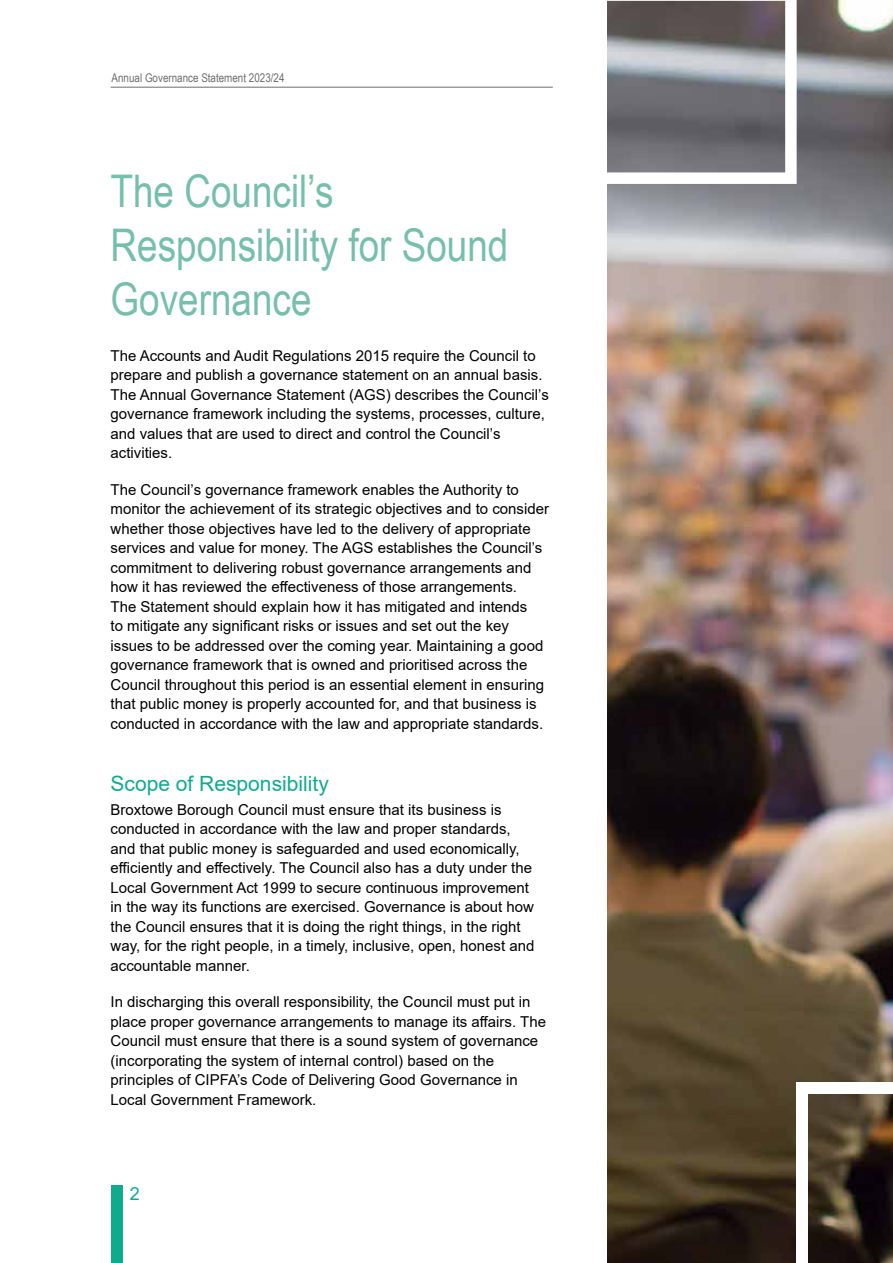
<style>
.page{position:relative;width:893px;height:1263px;background:#fff}
.page>*{position:absolute;margin:0;border:0;box-sizing:border-box;transform-origin:0 0}
.t1{font:45px/54px "Arial Narrow";color:#75bfab}
.t2{font:21px "Arial";color:#0eac8f}
.t3{font:18px "Arial";color:#0eac8f}
.t4{font:15px/19.5px "Arial";color:#000}
.t5{font:12px "Arial Narrow";color:#6d6e71}
</style>
<div class="page">
<div style="left:111px;top:1185px;width:12px;height:78px;background:#0eac8f"></div>
<img style="left:607px;top:0;width:286px;height:1263px">
<div style="left:796px;top:1083px;width:11px;height:180px;background:#fff"></div>
<div style="left:796px;top:1082px;width:97px;height:12px;background:#fff"></div>
<svg style="left:607px;top:0;width:190px;height:184px;background:#868589"></svg>
<hr style="left:111px;top:87px;width:442px;height:1px;background:#6d6e71">
<p class="t5" style="left:112px;top:69px;width:174px">Annual Governance Statement 2023/24</p>
<h1 class="t1" style="left:111px;top:163px;width:399px">The Council’s<br>Responsibility for Sound<br>Governance</h1>
<p class="t4" style="left:111px;top:346px;width:440px">The Accounts and Audit Regulations 2015 require the Council to prepare and publish a governance statement on an annual basis.<br>The Annual Governance Statement (AGS) describes the Council’s governance framework including the systems, processes, culture, and values that are used to direct and control the Council’s activities.</p>
<p class="t4" style="left:111px;top:480px;width:440px">The Council’s governance framework enables the Authority to monitor the achievement of its strategic objectives and to consider whether those objectives have led to the delivery of appropriate services and value for money. The AGS establishes the Council’s commitment to delivering robust governance arrangements and how it has reviewed the effectiveness of those arrangements.<br>The Statement should explain how it has mitigated and intends<br>to mitigate any significant risks or issues and set out the key issues to be addressed over the coming year. Maintaining a good governance framework that is owned and prioritised across the Council throughout this period is an essential element in ensuring that public money is properly accounted for, and that business is conducted in accordance with the law and appropriate standards.</p>
<h2 class="t2" style="left:111px;top:769px;width:220px">Scope of Responsibility</h2>
<p class="t4" style="left:111px;top:799px;width:425px">Broxtowe Borough Council must ensure that its business is conducted in accordance with the law and proper standards, and that public money is safeguarded and used economically, efficiently and effectively. The Council also has a duty under the Local Government Act 1999 to secure continuous improvement in the way its functions are exercised. Governance is about how the Council ensures that it is doing the right things, in the right way, for the right people, in a timely, inclusive, open, honest and accountable manner.</p>
<p class="t4" style="left:111px;top:992px;width:437px">In discharging this overall responsibility, the Council must put in place proper governance arrangements to manage its affairs. The Council must ensure that there is a sound system of governance (incorporating the system of internal control) based on the principles of CIPFA’s Code of Delivering Good Governance in Local Government Framework.</p>
<p class="t3" style="left:130px;top:1181px;width:12px">2</p>
</div>
